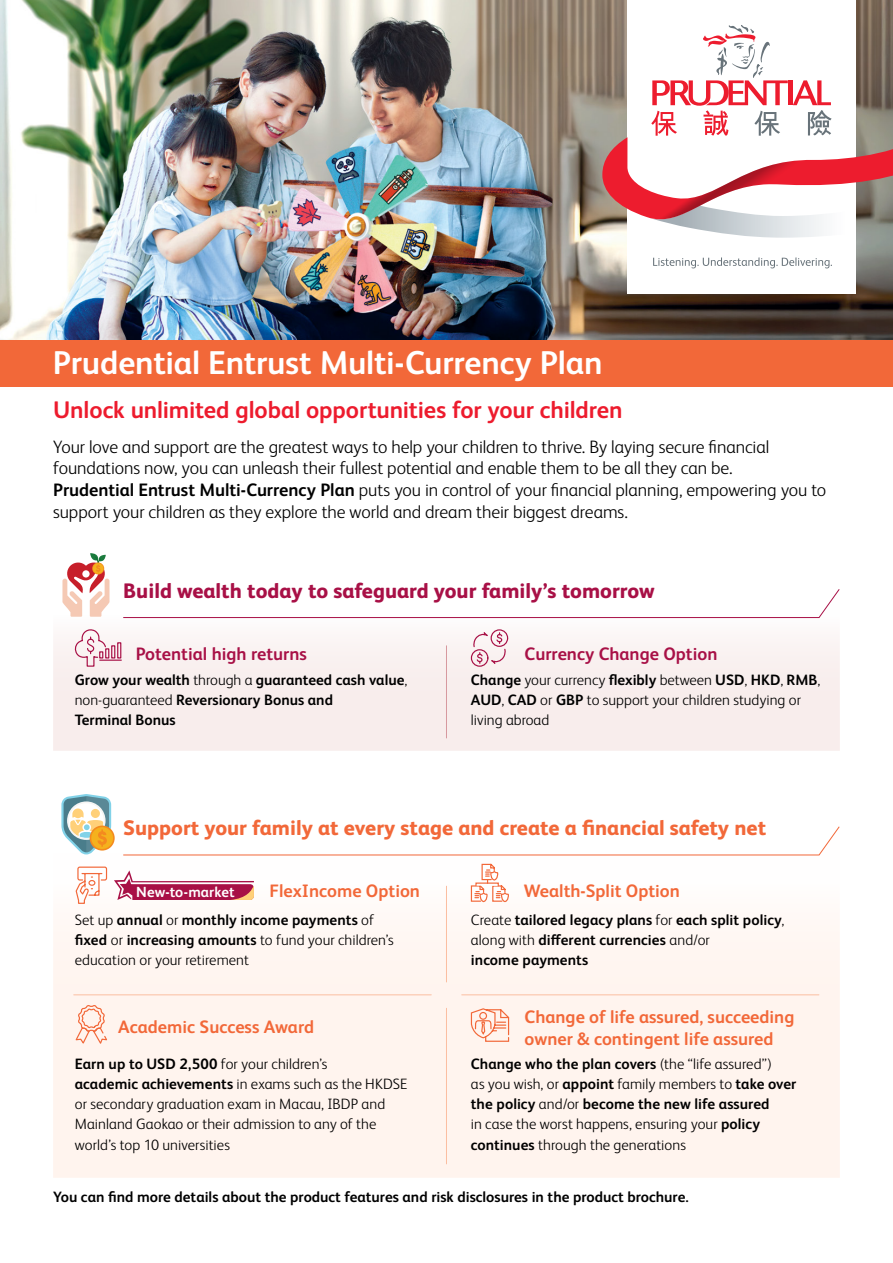
<style>
.page{position:relative;width:893px;height:1263px;background:#fff}
.page>*{position:absolute;margin:0;border:0;box-sizing:border-box;transform-origin:0 0}
.t1{font:700 33px "FS Albert Pro";letter-spacing:-.005em;color:#fff}
.t2{font:700 24px "FS Albert Pro";letter-spacing:-.005em;color:#ed1b2d}
.t3{font:800 21px "FS Albert Pro";color:#f26839}
.t4{font:800 21px "FS Albert Pro";color:#a81046}
.t5{font:300 18px/21.6px "FS Albert Pro";letter-spacing:-.005em;color:#000}
.t6{font:700 18px/21.6px "FS Albert Pro";color:#f26839}
.t7{font:700 18px "FS Albert Pro";color:#a81046}
.t8{font:300 15px/20.2px "FS Albert Pro";letter-spacing:.005em;color:#000}
.t9{font:700 15px/20.2px "FS Albert Pro";color:#000}
.t10{font:700 14.7px "FS Albert Pro";letter-spacing:.005em;color:#fff}
.s1{font-weight:700}
.s2{font-weight:300}
</style>
<div class="page">
<img style="left:0;top:0;width:893px;height:340px">
<div style="left:627px;top:0;width:228px;height:293px;background:#fff"></div>
<svg style="left:653px;top:257px;width:179px;height:11px"></svg>
<svg style="left:602px;top:25px;width:291px;height:213px"></svg>
<div style="left:0;top:340px;width:893px;height:47px;background:#f26839"></div>
<svg style="left:53px;top:826px;width:787px;height:352px;fill:#fff4ee"></svg>
<svg style="left:53px;top:589px;width:787px;height:162px;fill:#f8eeed"></svg>
<hr style="left:74px;top:994px;width:357px;height:1px;background:#fbbea1">
<hr style="left:462px;top:994px;width:357px;height:1px;background:#fbbea1">
<hr style="left:446px;top:886px;width:1px;height:96px;background:#fbbea1">
<hr style="left:446px;top:1008px;width:1px;height:156px;background:#fbbea1">
<svg style="left:122px;top:589px;width:718px;height:29px"></svg>
<svg style="left:122px;top:826px;width:718px;height:30px"></svg>
<hr style="left:446px;top:646px;width:1px;height:92px;background:#d7999f">
<svg style="left:73px;top:626px;width:49px;height:41px"></svg>
<div style="left:491px;top:629px;width:17px;height:18px;border:1px solid #a81046;border-radius:50%"></div>
<div style="left:471px;top:649px;width:17px;height:18px;border:1px solid #a81046;border-radius:50%"></div>
<svg style="left:473px;top:631px;width:33px;height:34px"></svg>
<svg style="left:114px;top:870px;width:140px;height:30px"></svg>
<svg style="left:75px;top:866px;width:33px;height:38px"></svg>
<svg style="left:74px;top:1003px;width:35px;height:44px;background:#fcdccf"></svg>
<svg style="left:470px;top:863px;width:40px;height:179px"></svg>
<svg style="left:62px;top:553px;width:47px;height:64px"></svg>
<svg style="left:90px;top:825px;width:25px;height:25px"></svg>
<svg style="left:91px;top:827px;width:22px;height:22px"></svg>
<svg style="left:61px;top:794px;width:50px;height:60px"></svg>
<p class="t1" style="left:53px;top:340px;width:551px">Prudential Entrust Multi-Currency Plan</p>
<p class="t2" style="left:53px;top:393px;width:571px">Unlock unlimited global opportunities for your children</p>
<p class="t5" style="left:53px;top:435px;width:775px">Your love and support are the greatest ways to help your children to thrive. By laying secure financial foundations now, you can unleash their fullest potential and enable them to be all they can be.<br><span class="s1">Prudential Entrust Multi-Currency Plan</span> puts you in control of your financial planning, empowering you to support your children as they explore the world and dream their biggest dreams.</p>
<p class="t4" style="left:123px;top:574px;width:533px">Build wealth today to safeguard your family’s tomorrow</p>
<p class="t7" style="left:136px;top:641px;width:173px">Potential high returns</p>
<p class="t9" style="left:75px;top:669px;width:334px">Grow your wealth <span class="s2">through a</span> guaranteed cash value<span class="s2">, non-guaranteed</span> Reversionary Bonus and<br>Terminal Bonus</p>
<p class="t7" style="left:525px;top:641px;width:194px">Currency Change Option</p>
<p class="t8" style="left:471px;top:668px;width:351px"><span class="s1">Change</span> your currency <span class="s1">flexibly</span> between <span class="s1">USD</span>, <span class="s1">HKD</span>, <span class="s1">RMB</span>,<br><span class="s1">AUD</span>, <span class="s1">CAD</span> or <span class="s1">GBP</span> to support your children studying or living abroad</p>
<p class="t3" style="left:123px;top:812px;width:644px">Support your family at every stage and create a financial safety net</p>
<p class="t10" style="left:136px;top:881px;width:100px">New-to-market</p>
<p class="t6" style="left:269px;top:879px;width:152px">FlexIncome Option</p>
<p class="t8" style="left:75px;top:909px;width:321px">Set up <span class="s1">annual</span> or <span class="s1">monthly income payments</span> of <span class="s1">fixed</span> or <span class="s1">increasing amounts</span> to fund your children’s education or your retirement</p>
<p class="t6" style="left:118px;top:1015px;width:197px">Academic Success Award</p>
<p class="t8" style="left:75px;top:1052px;width:334px"><span class="s1">Earn up to USD 2,500</span> for your children’s<br><span class="s1">academic achievements</span> in exams such as the HKDSE or secondary graduation exam in Macau, IBDP and Mainland Gaokao or their admission to any of the world’s top 10 universities</p>
<p class="t6" style="left:524px;top:879px;width:158px">Wealth-Split Option</p>
<p class="t9" style="left:471px;top:909px;width:315px"><span class="s2">Create</span> tailored legacy plans <span class="s2">for</span> each split policy<span class="s2">, along with</span> different currencies <span class="s2">and/or<br></span>income payments</p>
<p class="t6" style="left:525px;top:1005px;width:271px">Change of life assured, succeeding owner &amp; contingent life assured</p>
<p class="t8" style="left:471px;top:1052px;width:327px"><span class="s1">Change who the plan covers</span> (the “life assured”)<br>as you wish, or <span class="s1">appoint</span> family members to <span class="s1">take over the policy</span> and/or <span class="s1">become the new life assured<br></span>in case the worst happens, ensuring your <span class="s1">policy continues</span> through the generations</p>
<p class="t9" style="left:53px;top:1186px;width:637px">You can find more details about the product features and risk disclosures in the product brochure.</p>
</div>
